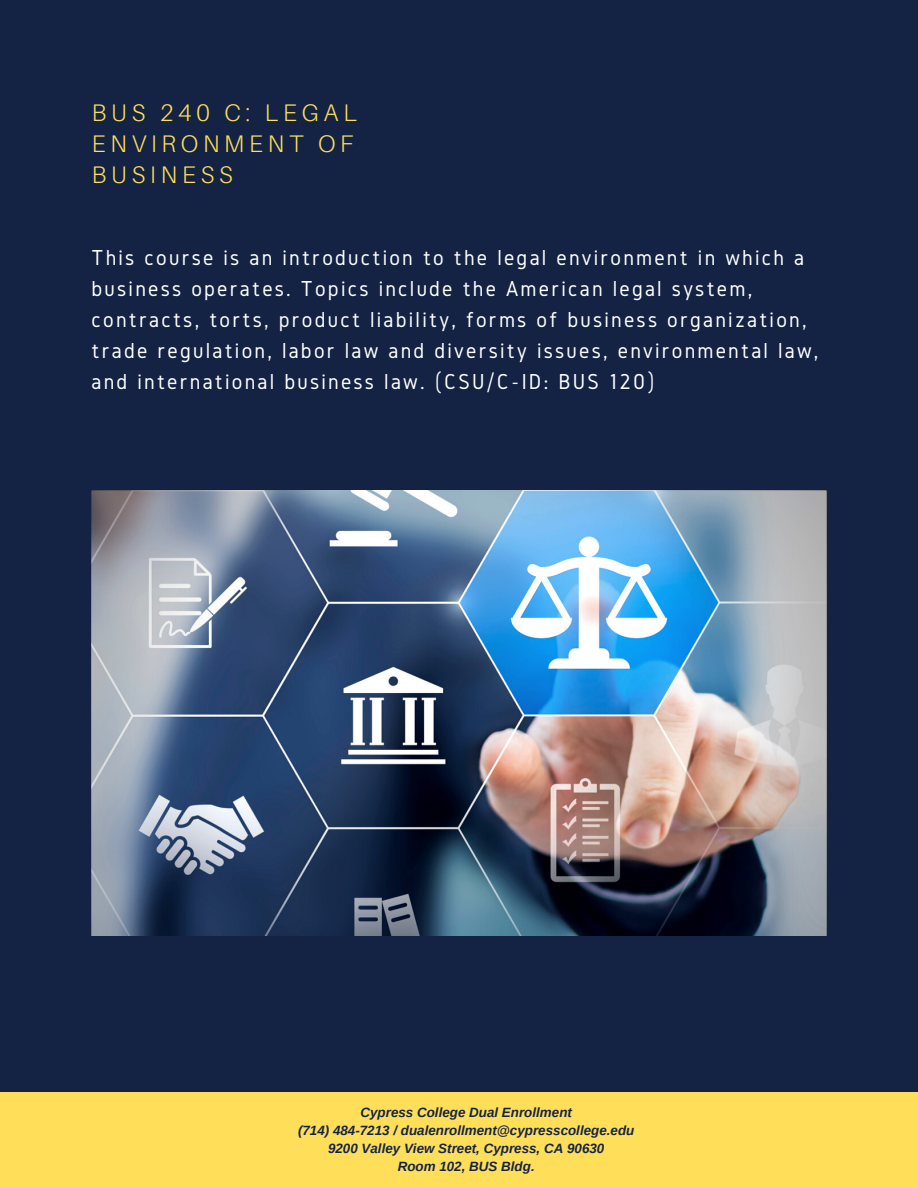
<style>
.page{position:relative;width:918px;height:1188px;background:#142344}
.page>*{position:absolute;margin:0;border:0;box-sizing:border-box;transform-origin:0 0}
.t1{font:300 24px/30.9px "Aileron";letter-spacing:.2em;color:#ffde59}
.t2{font:22.5px/30.9px "Gidole";letter-spacing:.1em;color:#fff}
.t3{font:italic 700 13.35px "Arimo";color:#142344}
</style>
<div class="page">
<img style="left:92px;top:490px;width:734px;height:446px">
<div style="left:0;top:1093px;width:918px;height:95px;background:#ffde59"></div>
<p class="t1" style="left:92px;top:97px;width:267px">BUS 240 C: LEGAL<br>ENVIRONMENT OF<br>BUSINESS</p>
<p class="t2" style="left:92px;top:242px;width:728px">This course is an introduction to the legal environment in which a business operates. Topics include the American legal system, contracts, torts, product liability, forms of business organization, trade regulation, labor law and diversity issues, environmental law, and international business law. (CSU/C-ID: BUS 120)</p>
<p class="t3" style="left:360px;top:1104px;width:213px">Cypress College Dual Enrollment</p>
<p class="t3" style="left:298px;top:1123px;width:338px">(714) 484-7213 / dualenrollment@cypresscollege.edu</p>
<p class="t3" style="left:328px;top:1141px;width:278px">9200 Valley View Street, Cypress, CA 90630</p>
<p class="t3" style="left:398px;top:1159px;width:139px">Room 102, BUS Bldg.</p>
</div>
